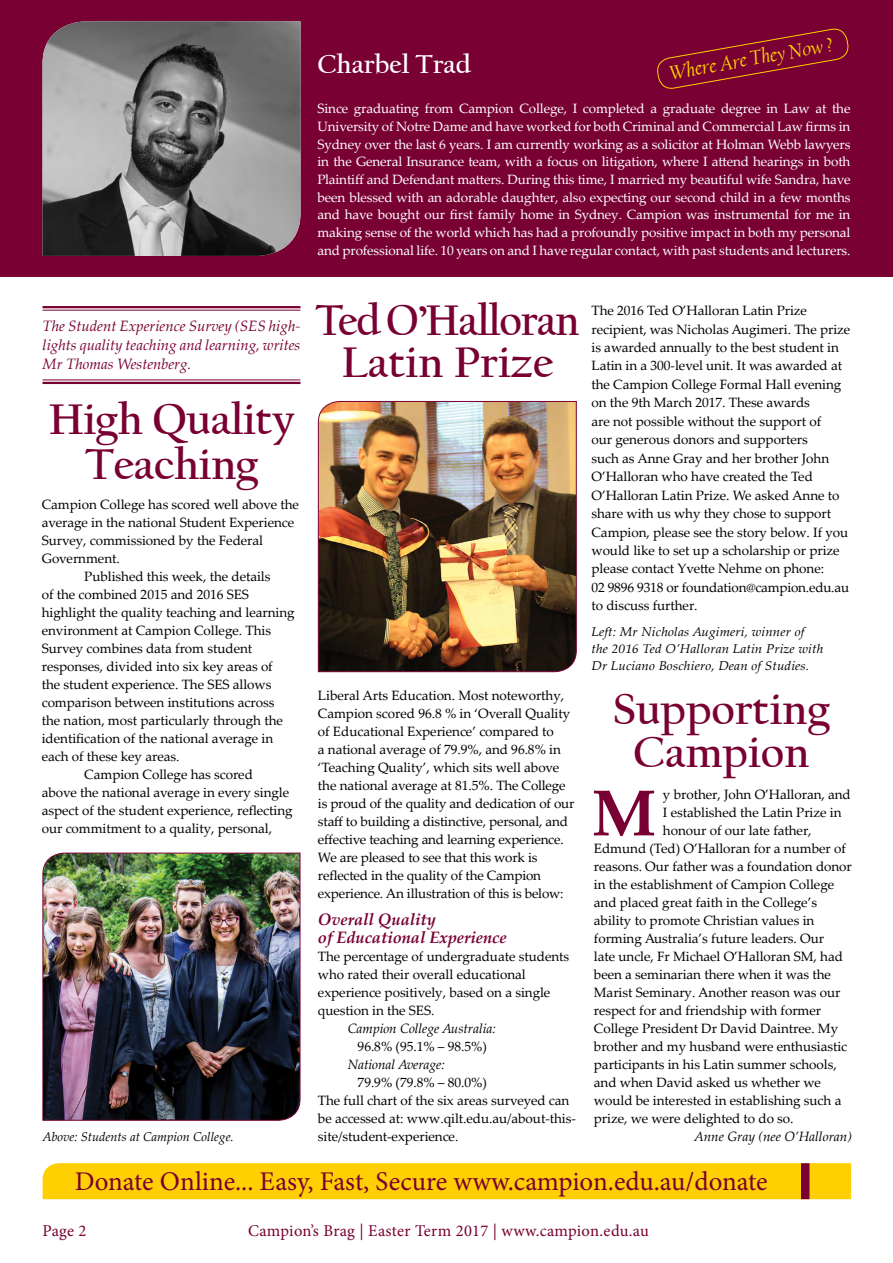
<style>
.page{position:relative;width:893px;height:1263px;background:#fff}
.page>*{position:absolute;margin:0;border:0;box-sizing:border-box;transform-origin:0 0}
.t1{font:700 64.95px "Palatino Linotype";color:#780032}
.t2{font:700 45px/43.5px "Californian FB";letter-spacing:-.01em;color:#780032;text-align:center}
.t3{font:700 45px/42px "Californian FB";letter-spacing:-.01em;color:#780032;text-align:center;scale:.96 1}
.t4{font:27px "Minion Pro";letter-spacing:-.005em;color:#780032}
.t5{font:700 27px "Californian FB";color:#fff}
.t6{font:italic 21px "Californian FB";color:#ffcf01}
.t7{font:16.5px "Minion Pro";letter-spacing:.015em;color:#780032}
.t8{font:italic 700 16.5px/18px "Palatino Linotype";letter-spacing:-.005em;color:#780032}
.t9{font:italic 15px/18.8px "Palatino Linotype";color:#780032;text-align:justify}
.t10{font:13.5px/18px "Palatino Linotype";letter-spacing:-.005em;color:#000}
.t11{font:13.5px/17.7px "Palatino Linotype";letter-spacing:-.01em;color:#fff;text-align:justify}
.t12{font:italic 13.5px "Palatino Linotype";letter-spacing:-.005em;color:#000}
.t13{font:italic 12.75px/17px "Palatino Linotype";letter-spacing:.01em;color:#000;scale:1.05 1}
.t14{font:italic 12.75px "Palatino Linotype";letter-spacing:.01em;color:#000}
</style>
<div class="page">
<div style="left:0;top:0;width:893px;height:276px;background:#780032"></div>
<img style="left:43px;top:21px;width:257px;height:235px">
<svg style="left:657px;top:28px;width:192px;height:61px"></svg>
<div style="left:43px;top:1163px;width:808px;height:36px;background:#ffcf01"></div>
<div style="left:801px;top:1163px;width:8px;height:36px;background:#780032"></div>
<img style="left:42px;top:852px;width:259px;height:269px">
<hr style="left:43px;top:306px;width:257px;height:2px;background:#780032">
<hr style="left:43px;top:310px;width:257px;height:1px;background:#780032">
<hr style="left:43px;top:380px;width:257px;height:1px;background:#780032">
<hr style="left:43px;top:382px;width:257px;height:2px;background:#780032">
<img style="left:318px;top:401px;width:259px;height:271px">
<h3 class="t5" style="left:317px;top:49px;width:156px">Charbel Trad</h3>
<h3 class="t6" style="left:668px;top:61px;width:167px;rotate:-10deg">Where Are They Now ?</h3>
<p class="t11" style="left:318px;top:99px;width:534px">Since graduating from Campion College, I completed a graduate degree in Law at the University of Notre Dame and have worked for both Criminal and Commercial Law firms in Sydney over the last 6 years. I am currently working as a solicitor at Holman Webb lawyers in the General Insurance team, with a focus on litigation, where I attend hearings in both Plaintiff and Defendant matters. During this time, I married my beautiful wife Sandra, have been blessed with an adorable daughter, also expecting our second child in a few months and have bought our first family home in Sydney. Campion was instrumental for me in making sense of the world which has had a profoundly positive impact in both my personal and professional life. 10 years on and I have regular contact, with past students and lecturers.</p>
<p class="t9" style="left:43px;top:316px;width:259px">The Student Experience Survey (SES high&shy;lights quality teaching and learning, writes Mr Thomas Westenberg.</p>
<h2 class="t2" style="left:49px;top:397px;width:248px;line-height:45px">High Quality<br>Teaching</h2>
<p class="t10" style="left:42px;top:495px;width:259px">Campion College has scored well above the</p>
<p class="t10" style="left:42px;top:513px;width:254px">average in the national Student Experience</p>
<p class="t10" style="left:42px;top:531px;width:223px">Survey, commissioned by the Federal</p>
<p class="t10" style="left:42px;top:549px;width:80px">Government.</p>
<p class="t10" style="left:84px;top:567px;width:188px">Published this week, the details</p>
<p class="t10" style="left:42px;top:585px;width:209px">of the combined 2015 and 2016 SES</p>
<p class="t10" style="left:42px;top:603px;width:254px">highlight the quality teaching and learning</p>
<p class="t10" style="left:42px;top:621px;width:231px">environment at Campion College. This</p>
<p class="t10" style="left:42px;top:639px;width:212px">Survey combines data from student</p>
<p class="t10" style="left:42px;top:657px;width:233px">responses, divided into six key areas of</p>
<p class="t10" style="left:42px;top:675px;width:231px">the student experience. The SES allows</p>
<p class="t10" style="left:42px;top:693px;width:234px">comparison between institutions across</p>
<p class="t10" style="left:42px;top:711px;width:243px">the nation, most particularly through the</p>
<p class="t10" style="left:42px;top:729px;width:233px">identification of the national average in</p>
<p class="t10" style="left:42px;top:747px;width:139px">each of these key areas.</p>
<p class="t10" style="left:84px;top:765px;width:170px">Campion College has scored</p>
<p class="t10" style="left:42px;top:783px;width:249px">above the national average in every single</p>
<p class="t10" style="left:42px;top:801px;width:252px">aspect of the student experience, reflecting</p>
<p class="t10" style="left:42px;top:819px;width:232px">our commitment to a quality, personal,</p>
<p class="t14" style="left:43px;top:1127px;width:193px">Above: Students at Campion College.</p>
<h2 class="t3" style="left:315px;top:300px;width:277px">Ted O’Halloran<br>Latin Prize</h2>
<p class="t10" style="left:318px;top:686px;width:258px">Liberal Arts Education. Most noteworthy, Campion scored 96.8 % in ‘Overall Quality of Educational Experience’ compared to<br>a national average of 79.9%, and 96.8% in ‘Teaching Quality’, which sits well above the national average at 81.5%. The College is proud of the quality and dedication of our staff to building a distinctive, personal, and effective teaching and learning experience.<br>We are pleased to see that this work is reflected in the quality of the Campion experience. An illustration of this is below:</p>
<p class="t8" style="left:318px;top:910px;width:190px">Overall Quality<br>of Educational Experience</p>
<p class="t10" style="left:318px;top:947px;width:253px">The percentage of undergraduate students who rated their overall educational experience positively, based on a single question in the SES.</p>
<p class="t12" style="left:348px;top:1019px;width:150px">Campion College Australia:</p>
<p class="t10" style="left:358px;top:1037px;width:131px">96.8% (95.1% – 98.5%)</p>
<p class="t12" style="left:348px;top:1055px;width:99px">National Average:</p>
<p class="t10" style="left:318px;top:1073px;width:259px;text-indent:40px">79.9% (79.8% – 80.0%)<br>The full chart of the six areas surveyed can be accessed at: www.qilt.edu.au/about-this&shy;site/student-experience.</p>
<p class="t10" style="left:591px;top:301px;width:260px;line-height:18.5px">The 2016 Ted O’Halloran Latin Prize recipient, was Nicholas Augimeri. The prize is awarded annually to the best student in Latin in a 300-level unit. It was awarded at the Campion College Formal Hall evening on the 9th March 2017. These awards<br>are not possible without the support of<br>our generous donors and supporters<br>such as Anne Gray and her brother John O’Halloran who have created the Ted O’Halloran Latin Prize. We asked Anne to share with us why they chose to support Campion, please see the story below. If you would like to set up a scholarship or prize please contact Yvette Nehme on phone:<br>02 9896 9318 or foundation@campion.edu.au to discuss further.</p>
<p class="t13" style="left:591px;top:623px;width:222px">Left: Mr Nicholas Augimeri, winner of the 2016 Ted O’Halloran Latin Prize with<br>Dr Luciano Boschiero, Dean of Studies.</p>
<h2 class="t2" style="left:613px;top:687px;width:219px">Supporting<br>Campion</h2>
<h1 class="t1" style="left:591px;top:767px;width:66px">M</h1>
<p class="t10" style="left:663px;top:785px;width:189px">y brother, John O’Halloran, and</p>
<p class="t10" style="left:663px;top:803px;width:180px">I established the Latin Prize in</p>
<p class="t10" style="left:663px;top:821px;width:150px">honour of our late father,</p>
<p class="t10" style="left:594px;top:839px;width:253px">Edmund (Ted) O’Halloran for a number of</p>
<p class="t10" style="left:594px;top:857px;width:259px">reasons. Our father was a foundation donor</p>
<p class="t10" style="left:594px;top:875px;width:242px">in the establishment of Campion College</p>
<p class="t10" style="left:594px;top:893px;width:225px">and placed great faith in the College’s</p>
<p class="t10" style="left:594px;top:911px;width:222px">ability to promote Christian values in</p>
<p class="t10" style="left:594px;top:929px;width:232px">forming Australia’s future leaders. Our</p>
<p class="t10" style="left:594px;top:947px;width:250px">late uncle, Fr Michael O’Halloran SM, had</p>
<p class="t10" style="left:594px;top:965px;width:238px">been a seminarian there when it was the</p>
<p class="t10" style="left:594px;top:983px;width:248px">Marist Seminary. Another reason was our</p>
<p class="t10" style="left:594px;top:1001px;width:229px">respect for and friendship with former</p>
<p class="t10" style="left:594px;top:1019px;width:246px">College President Dr David Daintree. My</p>
<p class="t10" style="left:594px;top:1037px;width:255px">brother and my husband were enthusiastic</p>
<p class="t10" style="left:594px;top:1055px;width:244px">participants in his Latin summer schools,</p>
<p class="t10" style="left:594px;top:1073px;width:229px">and when David asked us whether we</p>
<p class="t10" style="left:594px;top:1091px;width:249px">would be interested in establishing such a</p>
<p class="t10" style="left:594px;top:1109px;width:201px">prize, we were delighted to do so.</p>
<p class="t12" style="left:694px;top:1127px;width:159px">Anne Gray (nee O’Halloran)</p>
<h3 class="t4" style="left:75px;top:1163px;width:694px">Donate Online... Easy, Fast, Secure www.campion.edu.au/donate</h3>
<p class="t7" style="left:43px;top:1220px;width:46px">Page 2</p>
<p class="t7" style="left:248px;top:1220px;width:402px">Campion’s Brag | Easter Term 2017 | www.campion.edu.au</p>
</div>
